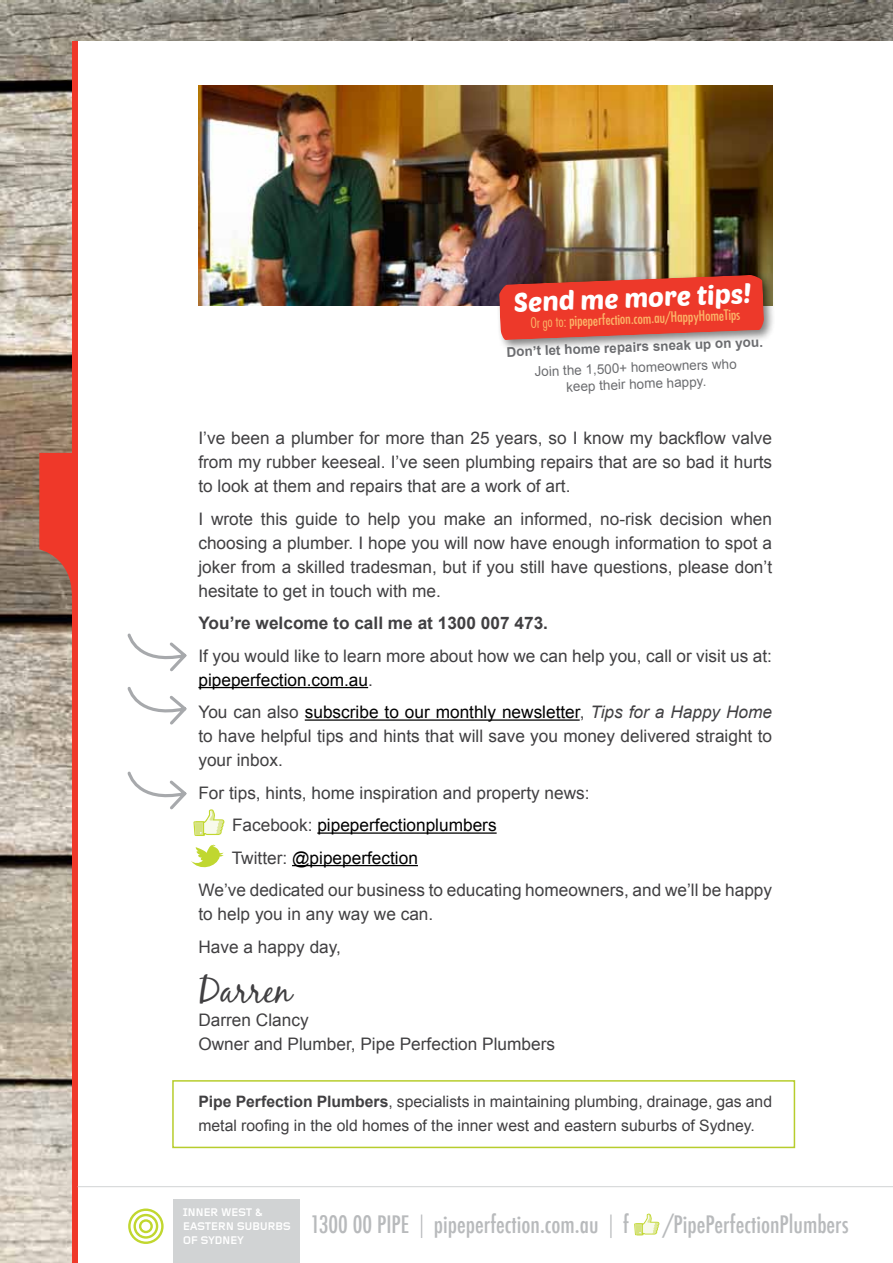
<style>
.page{position:relative;width:893px;height:1263px;background:#fff}
.page>*{position:absolute;margin:0;border:0;box-sizing:border-box;transform-origin:0 0}
.t1{font:36px "Black Jack";color:#414042}
.t2{font:26.55px "Poetsen One";color:#fff}
.t3{font:500 condensed 23.4px "Futura";color:#b8babc}
.t4{font:17.25px/24px "Arial";color:#414042;text-align:justify}
.t5{font:17.25px "Arial";color:#000}
.t6{font:700 17.25px "Arial";color:#414042}
.t7{font:15.75px/24px "Arial";color:#414042}
.t8{font:condensed 14.1px "Futura";color:#ffd478}
.t9{font:13.5px/16.5px "Arial";color:#6d6e71;text-align:center}
.t10{font:700 13.5px "Arial";color:#6d6e71}
.t11{font:700 11.55px/13.8px "Foundry Gridnik";letter-spacing:-.04em;color:#fff}
.s1{font-weight:300}
.s2{color:#000}
.s3{font-style:italic}
.s4{color:#414042}
.s5{font-weight:700}
</style>
<div class="page">
<img style="left:0;top:0;width:893px;height:1263px">
<div style="left:78px;top:42px;width:815px;height:1221px;background:#fff"></div>
<div style="left:72px;top:42px;width:6px;height:1221px;background:#ef3829"></div>
<hr style="left:198px;top:687px;width:170px;height:1px;background:#000">
<hr style="left:305px;top:719px;width:275px;height:2px;background:#000">
<hr style="left:317px;top:832px;width:180px;height:2px;background:#000">
<hr style="left:292px;top:865px;width:126px;height:1px;background:#000">
<img style="left:198px;top:85px;width:574px;height:221px">
<svg style="left:191px;top:845px;width:33px;height:22px"></svg>
<div style="left:495px;top:272px;width:281px;height:80px;background:#000;opacity:.5"></div>
<svg style="left:499px;top:275px;width:265px;height:65px;background:#dd4537"></svg>
<svg style="left:634px;top:1213px;width:26px;height:22px"></svg>
<svg style="left:128px;top:1208px;width:36px;height:36px"></svg>
<div style="left:173px;top:1200px;width:127px;height:63px;background:#d1d3d4"></div>
<svg style="left:39px;top:453px;width:33px;height:183px;background:#bb4b3c"></svg>
<hr style="left:78px;top:1186px;width:815px;height:1px;background:#d1d3d4">
<svg style="left:127px;top:633px;width:60px;height:39px"></svg>
<svg style="left:127px;top:687px;width:60px;height:38px"></svg>
<svg style="left:127px;top:771px;width:98px;height:65px"></svg>
<div style="left:172px;top:1080px;width:623px;height:68px;border:2px solid #b7cd2c"></div>
<h2 class="t2" style="left:513px;top:285px;width:239px;rotate:-2deg">Send me more tips!</h2>
<p class="t8" style="left:530px;top:314px;width:211px;rotate:-2deg"><span class="s1">Or go to:</span> pipeperfection.com.au/HappyHomeTips</p>
<p class="t10" style="left:506px;top:342px;width:258px;rotate:-2deg">Don’t let home repairs sneak up on you.</p>
<p class="t9" style="left:534px;top:363px;width:204px;rotate:-2deg">Join the 1,500+ homeowners who keep their home happy.</p>
<p class="t4" style="left:198px;top:426px;width:575px">I’ve been a plumber for more than 25 years, so I know my backflow valve from my rubber keeseal. I’ve seen plumbing repairs that are so bad it hurts to look at them and repairs that are a work of art.</p>
<p class="t4" style="left:198px;top:507px;width:575px">I wrote this guide to help you make an informed, no-risk decision when choosing a plumber. I hope you will now have enough information to spot a joker from a skilled tradesman, but if you still have questions, please don’t hesitate to get in touch with me.</p>
<p class="t6" style="left:198px;top:612px;width:351px">You’re welcome to call me at 1300 007 473.</p>
<p class="t4" style="left:198px;top:644px;width:575px">If you would like to learn more about how we can help you, call or visit us at: <span class="s2">pipeperfection.com.au</span>.</p>
<p class="t4" style="left:198px;top:700px;width:575px">You can also <span class="s2">subscribe to our monthly newsletter</span>, <span class="s3">Tips for a Happy Home </span>to have helpful tips and hints that will save you money delivered straight to your inbox.</p>
<p class="t4" style="left:198px;top:781px;width:393px">For tips, hints, home inspiration and property news:</p>
<p class="t5" style="left:232px;top:814px;width:266px"><span class="s4">Facebook:</span> pipeperfectionplumbers</p>
<p class="t5" style="left:232px;top:846px;width:188px"><span class="s4">Twitter:</span> @pipeperfection</p>
<p class="t4" style="left:198px;top:878px;width:575px">We’ve dedicated our business to educating homeowners, and we’ll be happy</p>
<p class="t4" style="left:198px;top:898px;width:236px;line-height:32.5px">to help you in any way we can.<br>Have a happy day,</p>
<h1 class="t1" style="left:198px;top:969px;width:95px">Darren</h1>
<p class="t4" style="left:198px;top:1008px;width:358px">Darren Clancy<br>Owner and Plumber, Pipe Perfection Plumbers</p>
<p class="t7" style="left:198px;top:1089px;width:575px"><span class="s5">Pipe Perfection Plumbers</span>, specialists in maintaining plumbing, drainage, gas and metal roofing in the old homes of the inner west and eastern suburbs of Sydney.</p>
<p class="t11" style="left:183px;top:1206px;width:110px">INNER WEST &amp;<br>EASTERN SUBURBS<br>OF SYDNEY</p>
<h3 class="t3" style="left:310px;top:1209px;width:320px">1300 00 PIPE <span class="s1">|</span> pipeperfection.com.au <span class="s1">|</span> f</h3>
<h3 class="t3" style="left:663px;top:1209px;width:187px">/PipePerfectionPlumbers</h3>
</div>
